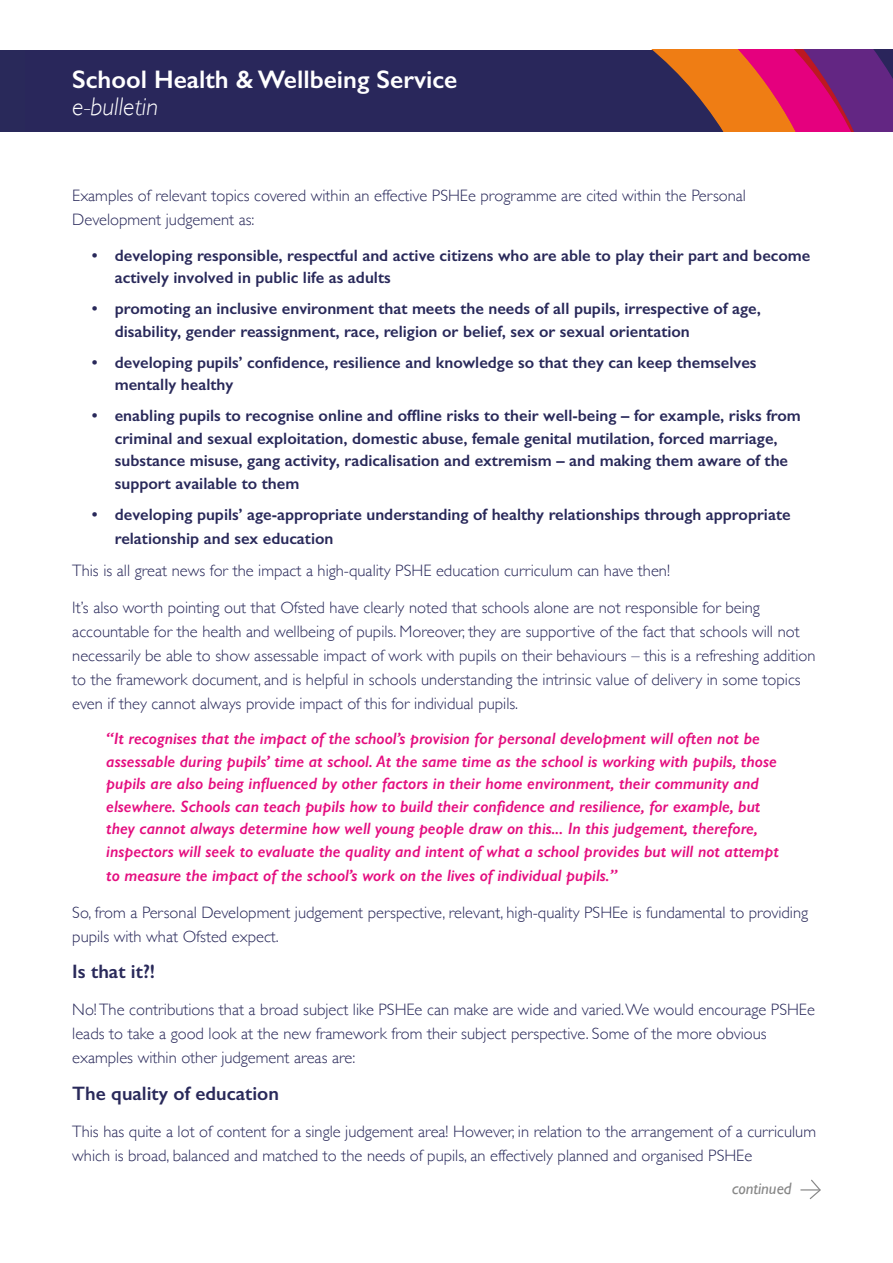
<style>
.page{position:relative;width:893px;height:1263px;background:#fff}
.page>*{position:absolute;margin:0;border:0;box-sizing:border-box;transform-origin:0 0}
.t1{font:600 25.5px "Gill Sans";color:#fff}
.t2{font:italic 300 25.5px "Gill Sans";color:#fff}
.t3{font:600 19.5px "Gill Sans";color:#29295a}
.t4{font:300 16.5px/24px "Gill Sans";color:#29295a}
.t5{font:600 16.5px/22.5px "Gill Sans";color:#29295a}
.t6{font:italic 600 16.5px/22.5px "Gill Sans";color:#e40d7f}
.t7{font:italic 16.5px "Gill Sans";color:#878787}
</style>
<div class="page">
<div style="left:0;top:50px;width:893px;height:82px;background:#29295a"></div>
<svg style="left:652px;top:50px;width:241px;height:82px"></svg>
<svg style="left:801px;top:1179px;width:20px;height:21px"></svg>
<h1 class="t1" style="left:72px;top:64px;width:387px">School Health &amp; Wellbeing Service</h1>
<h1 class="t2" style="left:72px;top:92px;width:87px">e-bulletin</h1>
<p class="t4" style="left:72px;top:183px;width:675px">Examples of relevant topics covered within an effective PSHEe programme are cited within the Personal<br>Development judgement as:</p>
<p class="t5" style="left:115px;top:244px;width:697px;text-indent:-23px">• developing responsible, respectful and active citizens who are able to play their part and become actively involved in public life as adults</p>
<p class="t5" style="left:115px;top:297px;width:647px;text-indent:-23px">• promoting an inclusive environment that meets the needs of all pupils, irrespective of age, disability, gender reassignment, race, religion or belief, sex or sexual orientation</p>
<p class="t5" style="left:115px;top:351px;width:643px;text-indent:-23px">• developing pupils’ confidence, resilience and knowledge so that they can keep themselves mentally healthy</p>
<p class="t5" style="left:115px;top:404px;width:687px;text-indent:-23px">• enabling pupils to recognise online and offline risks to their well-being – for example, risks from criminal and sexual exploitation, domestic abuse, female genital mutilation, forced marriage, substance misuse, gang activity, radicalisation and extremism – and making them aware of the support available to them</p>
<p class="t5" style="left:115px;top:502px;width:677px;line-height:24px;text-indent:-23px">• developing pupils’ age-appropriate understanding of healthy relationships through appropriate relationship and sex education</p>
<p class="t4" style="left:72px;top:558px;width:599px">This is all great news for the impact a high-quality PSHE education curriculum can have then!</p>
<p class="t4" style="left:72px;top:595px;width:745px">It’s also worth pointing out that Ofsted have clearly noted that schools alone are not responsible for being accountable for the health and wellbeing of pupils. Moreover, they are supportive of the fact that schools will not necessarily be able to show assessable impact of work with pupils on their behaviours – this is a refreshing addition to the framework document, and is helpful in schools understanding the intrinsic value of delivery in some topics even if they cannot always provide impact of this for individual pupils.</p>
<p class="t6" style="left:106px;top:727px;width:674px">“It recognises that the impact of the school’s provision for personal development will often not be assessable during pupils’ time at school. At the same time as the school is working with pupils, those pupils are also being influenced by other factors in their home environment, their community and elsewhere. Schools can teach pupils how to build their confidence and resilience, for example, but they cannot always determine how well young people draw on this... In this judgement, therefore, inspectors will seek to evaluate the quality and intent of what a school provides but will not attempt</p>
<p class="t6" style="left:106px;top:864px;width:512px">to measure the impact of the school’s work on the lives of individual pupils.”</p>
<p class="t4" style="left:72px;top:899px;width:737px">So, from a Personal Development judgement perspective, relevant, high-quality PSHEe is fundamental to providing pupils with what Ofsted expect.</p>
<p class="t3" style="left:72px;top:960px;width:84px">Is that it?!</p>
<p class="t4" style="left:72px;top:997px;width:744px">No! The contributions that a broad subject like PSHEe can make are wide and varied. We would encourage PSHEe leads to take a good look at the new framework from their subject perspective. Some of the more obvious examples within other judgement areas are:</p>
<p class="t3" style="left:72px;top:1081px;width:208px">The quality of education</p>
<p class="t4" style="left:72px;top:1118px;width:745px">This has quite a lot of content for a single judgement area! However, in relation to the arrangement of a curriculum which is broad, balanced and matched to the needs of pupils, an effectively planned and organised PSHEe</p>
<p class="t7" style="left:732px;top:1179px;width:61px">continued</p>
</div>
